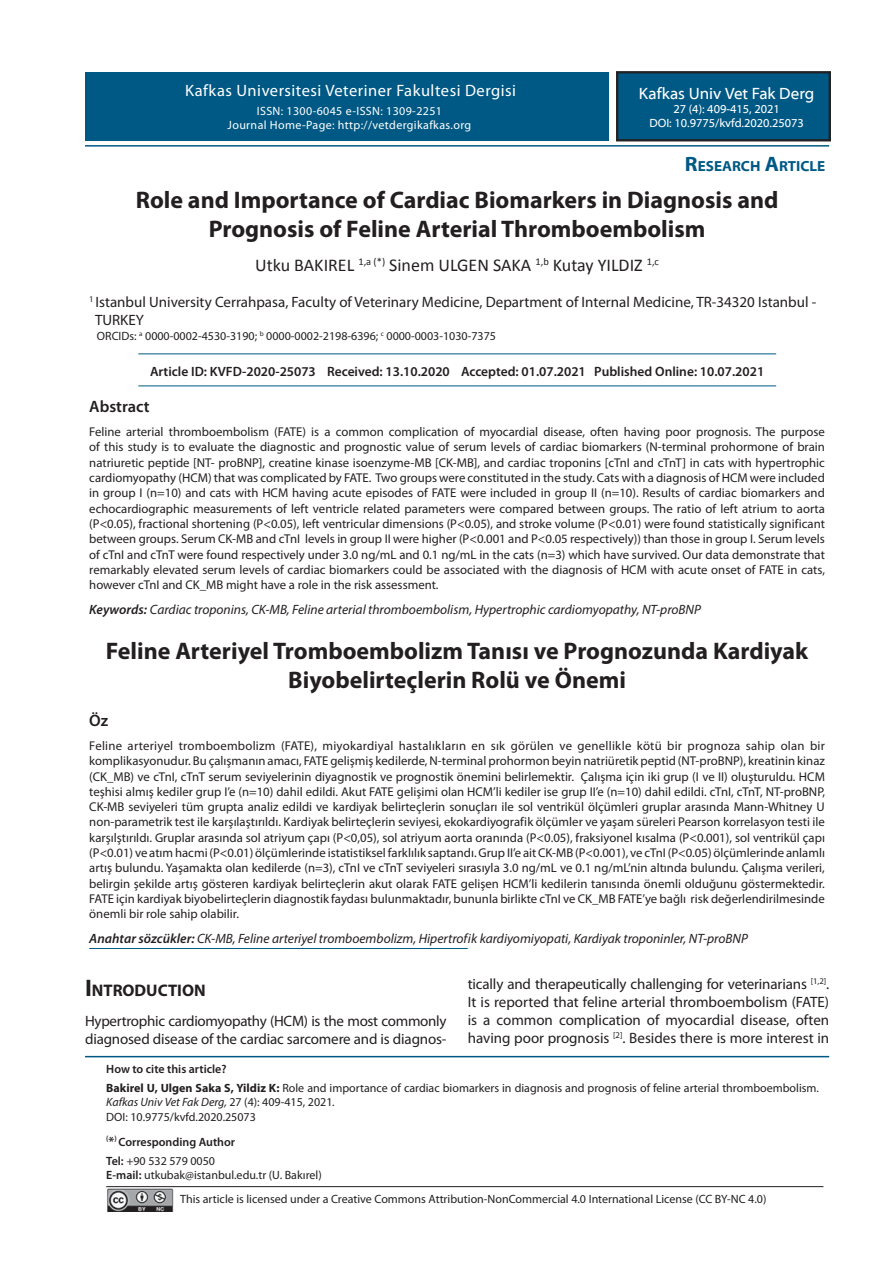
<style>
.page{position:relative;width:893px;height:1263px;background:#fff}
.page>*{position:absolute;margin:0;border:0;box-sizing:border-box;transform-origin:0 0}
.t1{font:700 24px/28.8px "Myriad Pro";color:#231f20;text-align:center}
.t2{font:18px "Calibri";color:#231f20}
.t3{font:700 16.8px "Myriad Pro";color:#231f20}
.t4{font:16.5px "Myriad Pro";letter-spacing:.03em;color:#fff}
.t5{font:16.5px "Myriad Web Pro";color:#fff}
.t6{font:600 16.5px "Myriad Pro";color:#231f20}
.t7{font:15px/18px "Myriad Pro";color:#231f20}
.t8{font:15px/18px "Myriad Pro";letter-spacing:-.02em;color:#231f20}
.t9{font:700 14.7px "Myriad Web Pro";color:#005984}
.t10{font:italic 13.5px "Myriad Pro";color:#231f20}
.t11{font:600 13.5px "Myriad Pro";color:#231f20}
.t12{font:12.75px/15.3px "Myriad Pro";color:#231f20;text-align:justify}
.t13{font:12px/18.6px "Myriad Pro";color:#231f20}
.t14{font:12px/14.2px "Myriad Pro";letter-spacing:.03em;color:#fff;text-align:center}
.t15{font:12px/14.4px "Myriad Web Pro";color:#fff;text-align:center}
.t16{font:600 12px/18.6px "Myriad Pro";color:#231f20}
.s1{font-size:21px}
.s2{font-weight:600}
.s3{font-size:24px}
.s4{font-weight:700}
.s5{font-style:italic}
.s6{font-size:13.5px}
.s7{font-weight:400}
</style>
<div class="page">
<hr style="left:85px;top:1056px;width:744px;height:1px;background:#005984">
<hr style="left:85px;top:145px;width:744px;height:2px;background:#005984">
<hr style="left:138px;top:354px;width:638px;height:1px;background:#005984">
<hr style="left:138px;top:386px;width:638px;height:1px;background:#005984">
<hr style="left:89px;top:948px;width:379px;height:1px;background:#005984">
<div style="left:616px;top:71px;width:215px;height:70px;background:#005984"></div>
<div style="left:617px;top:72px;width:213px;height:69px;border:1px solid #231f20"></div>
<div style="left:618px;top:73px;width:211px;height:67px;border:1px solid #231f20"></div>
<div style="left:86px;top:72px;width:523px;height:68px;background:#005984"></div>
<img style="left:107px;top:1188px;width:67px;height:23px">
<hr style="left:106px;top:1186px;width:717px;height:1px;background:#231f20">
<p class="t4" style="left:185px;top:80px;width:332px">Kafkas Universitesi Veteriner Fakultesi Dergisi</p>
<p class="t14" style="left:228px;top:103px;width:245px">ISSN: 1300-6045 e-ISSN: 1309-2251<br>Journal Home-Page: http://vetdergikafkas.org</p>
<p class="t5" style="left:639px;top:84px;width:177px">Kafkas Univ Vet Fak Derg</p>
<p class="t15" style="left:649px;top:102px;width:156px">27 (4): 409-415, 2021<br>DOI: 10.9775/kvfd.2020.25073</p>
<p class="t9" style="left:685px;top:158px;width:142px"><span class="s1">R</span>ESEARCH <span class="s1">A</span>RTICLE</p>
<h1 class="t1" style="left:136px;top:186px;width:644px">Role and Importance of Cardiac Biomarkers in Diagnosis and<br>Prognosis of Feline Arterial Thromboembolism</h1>
<h2 class="t2" style="left:255px;top:254px;width:405px">Utku BAKIREL <sup>1,a</sup> <sup>(*)</sup> Sinem ULGEN SAKA <sup>1,b</sup> Kutay YILDIZ <sup>1,c</sup></h2>
<p class="t7" style="left:95px;top:293px;width:723px;text-indent:-6px"><sup>1</sup> Istanbul University Cerrahpasa, Faculty of Veterinary Medicine, Department of Internal Medicine, TR-34320 Istanbul -<br>TURKEY</p>
<p class="t13" style="left:97px;top:326px;width:401px">ORCIDs: <sup>a</sup> 0000-0002-4530-3190; <sup>b</sup> 0000-0002-2198-6396; <sup>c</sup> 0000-0003-1030-7375</p>
<p class="t11" style="left:150px;top:363px;width:616px">Article ID: KVFD-2020-25073 Received: 13.10.2020 Accepted: 01.07.2021 Published Online: 10.07.2021</p>
<p class="t6" style="left:89px;top:396px;width:62px">Abstract</p>
<p class="t12" style="left:89px;top:424px;width:737px">Feline arterial thromboembolism (FATE) is a common complication of myocardial disease, often having poor prognosis. The purpose of this study is to evaluate the diagnostic and prognostic value of serum levels of cardiac biomarkers (N-terminal prohormone of brain natriuretic peptide [NT- proBNP], creatine kinase isoenzyme-MB [CK-MB], and cardiac troponins [cTnI and cTnT] in cats with hypertrophic cardiomyopathy (HCM) that was complicated by FATE. Two groups were constituted in the study. Cats with a diagnosis of HCM were included in group I (n=10) and cats with HCM having acute episodes of FATE were included in group II (n=10). Results of cardiac biomarkers and echocardiographic measurements of left ventricle related parameters were compared between groups. The ratio of left atrium to aorta (P&lt;0.05), fractional shortening (P&lt;0.05), left ventricular dimensions (P&lt;0.05), and stroke volume (P&lt;0.01) were found statistically significant between groups. Serum CK-MB and cTnI levels in group II were higher (P&lt;0.001 and P&lt;0.05 respectively)) than those in group I. Serum levels of cTnI and cTnT were found respectively under 3.0 ng/mL and 0.1 ng/mL in the cats (n=3) which have survived. Our data demonstrate that remarkably elevated serum levels of cardiac biomarkers could be associated with the diagnosis of HCM with acute onset of FATE in cats, however cTnI and CK_MB might have a role in the risk assessment.</p>
<p class="t10" style="left:89px;top:601px;width:613px"><span class="s2">Keywords:</span> Cardiac troponins, CK-MB, Feline arterial thromboembolism, Hypertrophic cardiomyopathy, NT-proBNP</p>
<h1 class="t1" style="left:106px;top:637px;width:704px">Feline Arteriyel Tromboembolizm Tanısı ve Prognozunda Kardiyak<br>Biyobelirteçlerin Rolü ve Önemi</h1>
<p class="t6" style="left:89px;top:710px;width:20px">Öz</p>
<p class="t12" style="left:89px;top:738px;width:737px">Feline arteriyel tromboembolizm (FATE), miyokardiyal hastalıkların en sık görülen ve genellikle kötü bir prognoza sahip olan bir komplikasyonudur. Bu çalışmanın amacı, FATE gelişmiş kedilerde, N-terminal prohormon beyin natriüretik peptid (NT-proBNP), kreatinin kinaz (CK_MB) ve cTnI, cTnT serum seviyelerinin diyagnostik ve prognostik önemini belirlemektir. Çalışma için iki grup (I ve II) oluşturuldu. HCM teşhisi almış kediler grup I’e (n=10) dahil edildi. Akut FATE gelişimi olan HCM’li kediler ise grup II’e (n=10) dahil edildi. cTnI, cTnT, NT-proBNP, CK-MB seviyeleri tüm grupta analiz edildi ve kardiyak belirteçlerin sonuçları ile sol ventrikül ölçümleri gruplar arasında Mann-Whitney U non-parametrik test ile karşılaştırıldı. Kardiyak belirteçlerin seviyesi, ekokardiyografik ölçümler ve yaşam süreleri Pearson korrelasyon testi ile karşılştırıldı. Gruplar arasında sol atriyum çapı (P&lt;0,05), sol atriyum aorta oranında (P&lt;0.05), fraksiyonel kısalma (P&lt;0.001), sol ventrikül çapı (P&lt;0.01) ve atım hacmi (P&lt;0.01) ölçümlerinde istatistiksel farklılık saptandı. Grup II’e ait CK-MB (P&lt;0.001), ve cTnI (P&lt;0.05) ölçümlerinde anlamlı artış bulundu. Yaşamakta olan kedilerde (n=3), cTnI ve cTnT seviyeleri sırasıyla 3.0 ng/mL ve 0.1 ng/mL’nin altında bulundu. Çalışma verileri, belirgin şekilde artış gösteren kardiyak belirteçlerin akut olarak FATE gelişen HCM’li kedilerin tanısında önemli olduğunu göstermektedir.<br>FATE için kardiyak biyobelirteçlerin diagnostik faydası bulunmaktadır, bununla birlikte cTnI ve CK_MB FATE’ye bağlı risk değerlendirilmesinde önemli bir role sahip olabilir.</p>
<p class="t10" style="left:89px;top:930px;width:660px"><span class="s2">Anahtar sözcükler:</span> CK-MB, Feline arteriyel tromboembolizm, Hipertrofik kardiyomiyopati, Kardiyak troponinler, NT-proBNP</p>
<h3 class="t3" style="left:85px;top:981px;width:122px"><span class="s3">I</span>NTRODUCTION</h3>
<p class="t8" style="left:85px;top:1011px;width:363px">Hypertrophic cardiomyopathy (HCM) is the most commonly diagnosed disease of the cardiac sarcomere and is diagnos-</p>
<p class="t7" style="left:468px;top:975px;width:363px;text-align:justify">tically and therapeutically challenging for veterinarians <sup>[1,2]</sup>.<br>It is reported that feline arterial thromboembolism (FATE) is a common complication of myocardial disease, often having poor prognosis <sup>[2]</sup>. Besides there is more interest in</p>
<p class="t13" style="left:106px;top:1060px;width:714px"><span class="s2">How to cite this article?<br></span><span class="s4">Bakirel U, Ulgen Saka S, Yildiz K:</span> Role and importance of cardiac biomarkers in diagnosis and prognosis of feline arterial thromboembolism.</p>
<p class="t13" style="left:106px;top:1095px;width:230px;line-height:14.4px"><span class="s5">Kafkas Univ Vet Fak Derg,</span> 27 (4): 409-415, 2021<span class="s5">.<br></span>DOI: 10.9775/kvfd.2020.25073</p>
<p class="t16" style="left:106px;top:1132px;width:130px"><sup>(</sup><span class="s6">*</span><sup>)</sup> Corresponding Author<br>Tel: <span class="s7">+90 532 579 0050</span></p>
<p class="t13" style="left:106px;top:1165px;width:217px"><span class="s2">E-mail:</span> utkubak@istanbul.edu.tr (U. Bakırel)</p>
<p class="t13" style="left:180px;top:1189px;width:588px">This article is licensed under a Creative Commons Attribution-NonCommercial 4.0 International License (CC BY-NC 4.0)</p>
</div>
